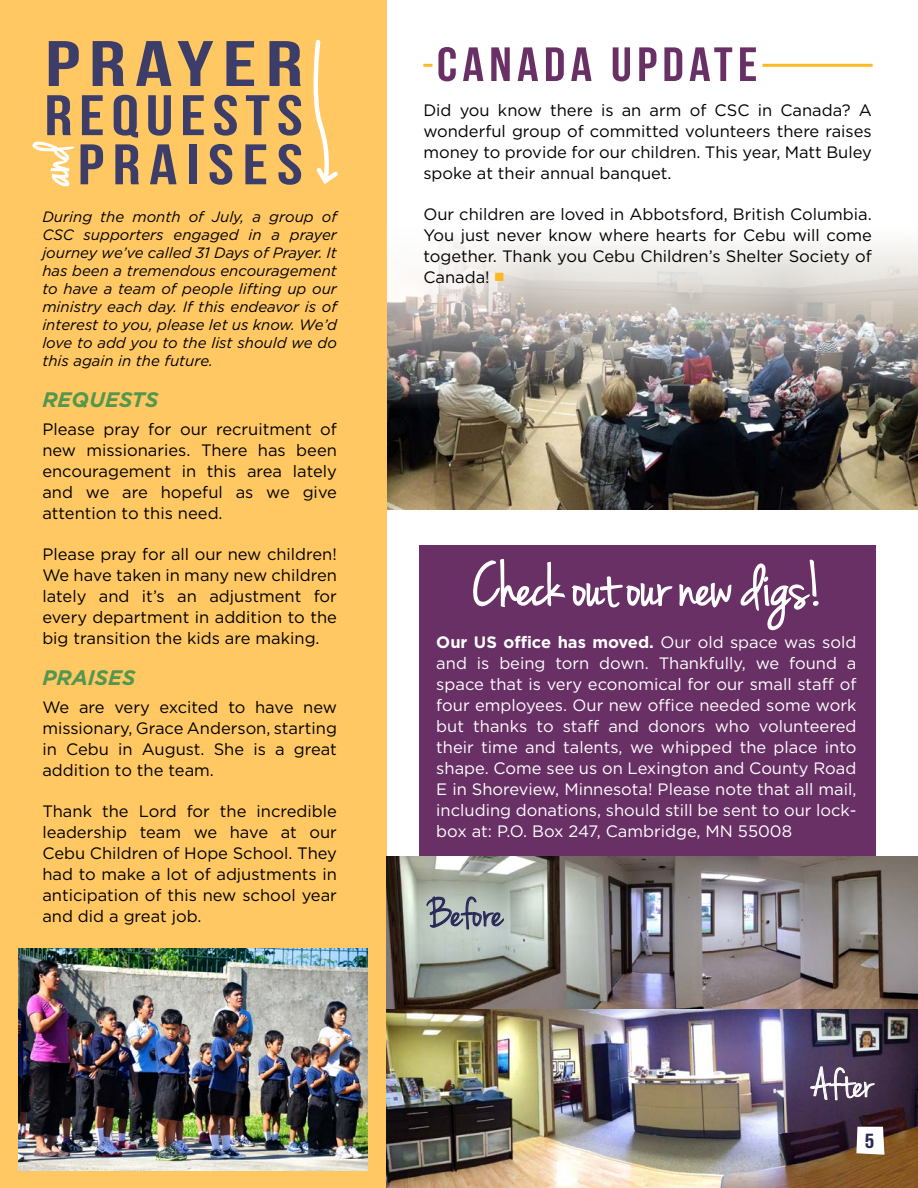
<style>
.page{position:relative;width:918px;height:1188px;background:#fff}
.page>*{position:absolute;margin:0;border:0;box-sizing:border-box;transform-origin:0 0}
.t1{font:64.2px "Bebas Neue";letter-spacing:.1em;color:#3d3d69;scale:1.43 1}
.t2{font:63px "Jenna Sue";color:#fff}
.t3{font:57px "Bebas Neue";letter-spacing:.1em;color:#3d3d69;scale:1.21 1}
.t4{font:57px "Bebas Neue";letter-spacing:.125em;color:#3d3d69;scale:1.21 1}
.t5{font:54.45px "Jenna Sue";color:#fff;scale:.85 1}
.t6{font:48px "Bebas Neue";letter-spacing:.1em;color:#693065;scale:1.1 1}
.t7{font:45px "Jenna Sue";color:#282857}
.t8{font:45px "Jenna Sue";color:#fff}
.t9{font:italic 700 21px "Gotham";color:#55964e}
.t10{font:20.4px "Bebas Neue";color:#282857;scale:1.18 1}
.t11{font:16.5px/21px "Gotham";color:#000;text-align:justify}
.t12{font:16.5px/21px "Gotham";color:#fff;text-align:justify}
.t13{font:italic 15px/18px "Gotham";color:#000;text-align:justify}
.s1{color:#fdb924}
.s2{font-weight:700}
</style>
<div class="page">
<img style="left:387px;top:241px;width:531px;height:269px">
<div style="left:0;top:0;width:387px;height:1188px;background:#ffc863"></div>
<svg style="left:32px;top:141px;width:42px;height:46px"></svg>
<svg style="left:313px;top:40px;width:25px;height:144px"></svg>
<img style="left:19px;top:948px;width:349px;height:222px">
<hr style="left:762px;top:64px;width:111px;height:3px;background:#fdb924">
<svg style="left:423px;top:64px;width:10px;height:3px"></svg>
<div style="left:420px;top:545px;width:456px;height:329px;background:#693065"></div>
<svg style="left:473px;top:558px;width:259px;height:50px"></svg>
<svg style="left:740px;top:559px;width:79px;height:72px"></svg>
<img style="left:387px;top:856px;width:531px;height:332px">
<svg style="left:426px;top:894px;width:78px;height:60px"></svg>
<svg style="left:809px;top:1064px;width:66px;height:37px"></svg>
<svg style="left:856px;top:1127px;width:28px;height:28px"></svg>
<h1 class="t1" style="left:45px;top:29px;width:182px">PRAYER</h1>
<h3 class="t3" style="left:44px;top:84px;width:215px">REQUESTS</h3>
<h3 class="t5" style="left:21px;top:185px;width:52px;rotate:-90deg">and</h3>
<h3 class="t4" style="left:78px;top:133px;width:187px">PRAISES</h3>
<p class="t13" style="left:42px;top:207px;width:296px">During the month of July, a group of CSC supporters engaged in a prayer journey we’ve called 31 Days of Prayer. It has been a tremendous encouragement to have a team of people lifting up our ministry each day. If this endeavor is of interest to you, please let us know. We’d love to add you to the list should we do this again in the future.</p>
<p class="t9" style="left:42px;top:387px;width:118px">REQUESTS</p>
<p class="t11" style="left:42px;top:418px;width:296px">Please pray for our recruitment of new missionaries. There has been encouragement in this area lately and we are hopeful as we give attention to this need.</p>
<p class="t11" style="left:42px;top:543px;width:296px">Please pray for all our new children!<br>We have taken in many new children lately and it’s an adjustment for every department in addition to the big transition the kids are making.</p>
<p class="t9" style="left:42px;top:666px;width:95px">PRAISES</p>
<p class="t11" style="left:42px;top:696px;width:296px">We are very excited to have new missionary, Grace Anderson, starting in Cebu in August. She is a great addition to the team.</p>
<p class="t11" style="left:42px;top:800px;width:296px">Thank the Lord for the incredible leadership team we have at our Cebu Children of Hope School. They had to make a lot of adjustments in anticipation of this new school year and did a great job.</p>
<h3 class="t6" style="left:437px;top:38px;width:293px">CANADA UPDATE</h3>
<p class="t11" style="left:423px;top:99px;width:450px">Did you know there is an arm of CSC in Canada? A wonderful group of committed volunteers there raises money to provide for our children. This year, Matt Buley spoke at their annual banquet.</p>
<p class="t11" style="left:423px;top:203px;width:450px">Our children are loved in Abbotsford, British Columbia.<br>You just never know where hearts for Cebu will come together. Thank you Cebu Children’s Shelter Society of Canada! <span class="s1">■</span></p>
<h2 class="t2" style="left:473px;top:550px;width:352px">Check out our new digs!</h2>
<p class="t12" style="left:436px;top:632px;width:422px"><span class="s2">Our US office has moved.</span> Our old space was sold and is being torn down. Thankfully, we found a space that is very economical for our small staff of four employees. Our new office needed some work but thanks to staff and donors who volunteered their time and talents, we whipped the place into shape. Come see us on Lexington and County Road E in Shoreview, Minnesota! Please note that all mail, including donations, should still be sent to our lock&shy;box at: P.O. Box 247, Cambridge, MN 55008</p>
<h3 class="t7" style="left:429px;top:887px;width:76px">Before</h3>
<h3 class="t8" style="left:812px;top:1058px;width:62px">After</h3>
<p class="t10" style="left:865px;top:1130px;width:10px">5</p>
</div>
